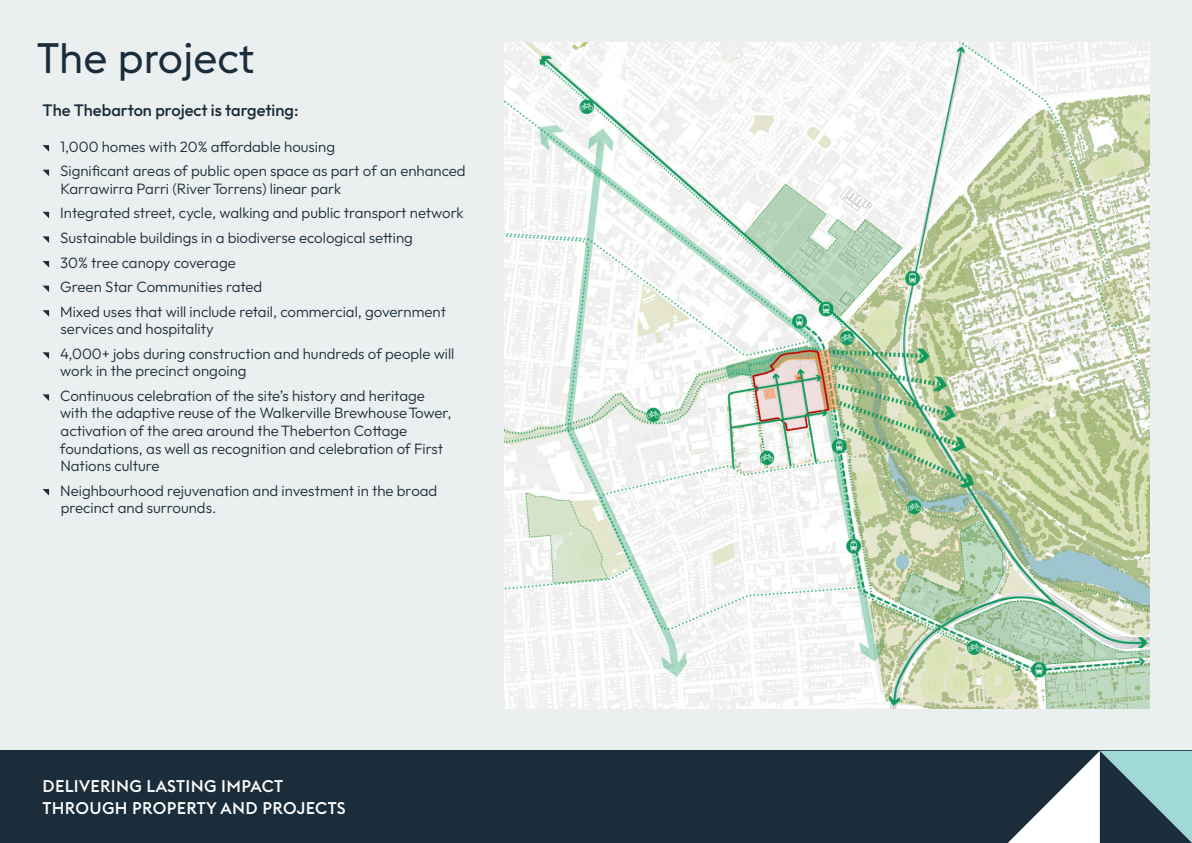
<style>
.page{position:relative;width:1192px;height:843px;background:#fff}
.page>*{position:absolute;margin:0;border:0;box-sizing:border-box;transform-origin:0 0}
.Heading{font:42px "Euclid Flex";color:#1b2d3a}
.t1{font:500 16.75px/21.8px "Euclid Flex";letter-spacing:.02em;color:#fff}
.Charcoal_Body_Text__40px{font:100 16.5px "Outfit";color:#1b2d3a}
.Bullet_charcoal{font:100 15px/17.5px "Outfit";color:#1b2d3a}
</style>
<div class="page">
<div style="left:0;top:0;width:1192px;height:750px;background:#ebeff0"></div>
<div style="left:0;top:750px;width:1192px;height:93px;background:#1b2d3a"></div>
<svg style="left:1008px;top:750px;width:184px;height:93px"></svg>
<svg style="left:43px;top:145px;width:6px;height:7px"></svg>
<svg style="left:43px;top:170px;width:6px;height:6px"></svg>
<svg style="left:43px;top:212px;width:6px;height:6px"></svg>
<svg style="left:43px;top:236px;width:6px;height:7px"></svg>
<svg style="left:43px;top:261px;width:6px;height:6px"></svg>
<svg style="left:43px;top:285px;width:6px;height:7px"></svg>
<svg style="left:43px;top:310px;width:6px;height:7px"></svg>
<svg style="left:43px;top:352px;width:6px;height:7px"></svg>
<svg style="left:43px;top:394px;width:6px;height:7px"></svg>
<svg style="left:43px;top:489px;width:6px;height:6px"></svg>
<img style="left:505px;top:43px;width:644px;height:665px">
<p class="Heading" style="left:37px;top:34px;width:219px">The project</p>
<p class="Charcoal_Body_Text__40px" style="left:43px;top:101px;width:257px">The Thebarton project is targeting:</p>
<p class="Bullet_charcoal" style="left:60px;top:137px;width:276px">1,000 homes with 20% affordable housing</p>
<p class="Bullet_charcoal" style="left:60px;top:162px;width:407px">Significant areas of public open space as part of an enhanced<br>Karrawirra Parri (River Torrens) linear park</p>
<p class="Bullet_charcoal" style="left:60px;top:204px;width:405px">Integrated street, cycle, walking and public transport network</p>
<p class="Bullet_charcoal" style="left:60px;top:229px;width:354px">Sustainable buildings in a biodiverse ecological setting</p>
<p class="Bullet_charcoal" style="left:60px;top:253px;width:177px">30% tree canopy coverage</p>
<p class="Bullet_charcoal" style="left:60px;top:278px;width:204px">Green Star Communities rated</p>
<p class="Bullet_charcoal" style="left:60px;top:303px;width:387px">Mixed uses that will include retail, commercial, government services and hospitality</p>
<p class="Bullet_charcoal" style="left:60px;top:345px;width:396px">4,000+ jobs during construction and hundreds of people will work in the precinct ongoing</p>
<p class="Bullet_charcoal" style="left:60px;top:387px;width:393px">Continuous celebration of the site’s history and heritage with the adaptive reuse of the Walkerville Brewhouse Tower, activation of the area around the Theberton Cottage foundations, as well as recognition and celebration of First Nations culture</p>
<p class="Bullet_charcoal" style="left:60px;top:481px;width:379px">Neighbourhood rejuvenation and investment in the broad precinct and surrounds.</p>
<p class="t1" style="left:43px;top:775px;width:305px">DELIVERING LASTING IMPACT<br>THROUGH PROPERTY AND PROJECTS</p>
</div>
